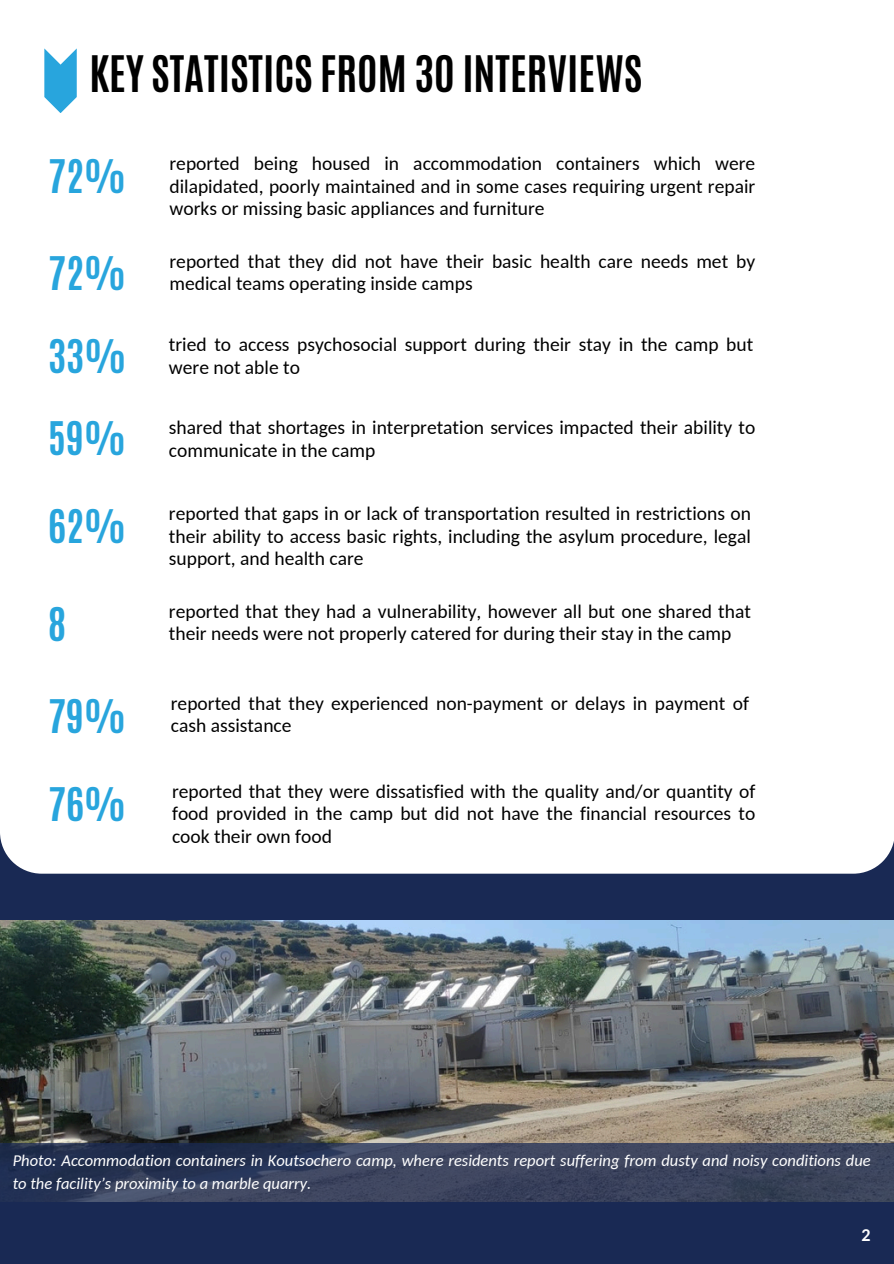
<style>
.page{position:relative;width:894px;height:1264px;background:#fff}
.page>*{position:absolute;margin:0;border:0;box-sizing:border-box;transform-origin:0 0}
.t1{font:700 42px "Antonio";color:#000}
.t2{font:700 38.7px "Antonio";color:#28a5dd}
.t3{font:19.5px/22.5px "Carlito";color:#000}
.t4{font:700 18px "Carlito";color:#fff}
.t5{font:italic 16.5px/22.5px "Carlito";color:#fff}
</style>
<div class="page">
<div style="left:0;top:0;width:893px;height:1263px;background:#192954"></div>
<div style="left:0;top:0;width:893px;height:873px;background:#fff"></div>
<svg style="left:44px;top:48px;width:33px;height:65px;background:#61bce5"></svg>
<img style="left:0;top:921px;width:893px;height:222px">
<svg style="left:0;top:1143px;width:893px;height:59px;fill:#3b435c"></svg>
<h1 class="t1" style="left:89px;top:44px;width:554px">KEY STATISTICS FROM 30 INTERVIEWS</h1>
<p class="t2" style="left:48px;top:149px;width:79px">72%</p>
<h2 class="t3" style="left:169px;top:154px;width:587px;text-align:justify">reported being housed in accommodation containers which were dilapidated, poorly maintained and in some cases requiring urgent repair works or missing basic appliances and furniture</h2>
<h2 class="t2" style="left:48px;top:245px;width:79px">72%</h2>
<p class="t3" style="left:169px;top:252px;width:587px">reported that they did not have their basic health care needs met by medical teams operating inside camps</p>
<p class="t2" style="left:48px;top:328px;width:79px">33%</p>
<p class="t3" style="left:169px;top:335px;width:585px">tried to access psychosocial support during their stay in the camp but were not able to</p>
<h2 class="t2" style="left:48px;top:410px;width:79px">59%</h2>
<p class="t3" style="left:169px;top:418px;width:587px">shared that shortages in interpretation services impacted their ability to communicate in the camp</p>
<p class="t2" style="left:48px;top:499px;width:79px">62%</p>
<h2 class="t2" style="left:48px;top:597px;width:19px">8</h2>
<h2 class="t3" style="left:169px;top:504px;width:583px;text-align:justify">reported that gaps in or lack of transportation resulted in restrictions on their ability to access basic rights, including the asylum procedure, legal support, and health care</h2>
<p class="t3" style="left:169px;top:602px;width:583px">reported that they had a vulnerability, however all but one shared that their needs were not properly catered for during their stay in the camp</p>
<h2 class="t2" style="left:48px;top:688px;width:79px">79%</h2>
<h2 class="t3" style="left:171px;top:693px;width:579px">reported that they experienced non-payment or delays in payment of cash assistance</h2>
<p class="t2" style="left:48px;top:776px;width:79px">76%</p>
<p class="t3" style="left:172px;top:781px;width:584px;text-align:justify">reported that they were dissatisfied with the quality and/or quantity of food provided in the camp but did not have the financial resources to cook their own food</p>
<p class="t5" style="left:13px;top:1150px;width:859px">Photo: Accommodation containers in Koutsochero camp, where residents report suffering from dusty and noisy conditions due to the facility’s proximity to a marble quarry.</p>
<p class="t4" style="left:861px;top:1227px;width:11px">2</p>
</div>
